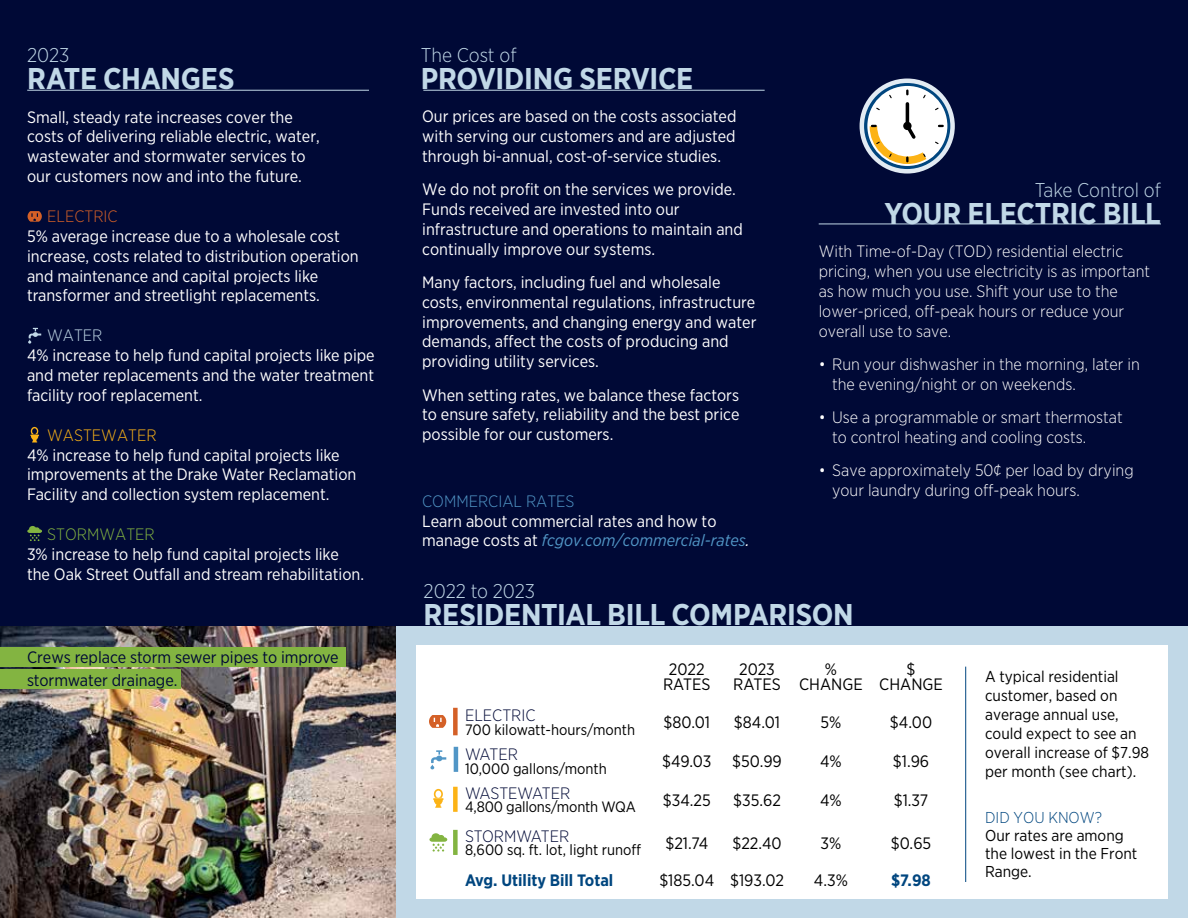
<style>
.page{position:relative;width:1188px;height:918px;background:#fff}
.page>*{position:absolute;margin:0;border:0;box-sizing:border-box;transform-origin:0 0}
.t1{font:700 30px "Gotham Narrow";letter-spacing:-.01em;color:#c1d8e7}
.t2{font:300 19.95px "Gotham Narrow";color:#c1d8e7}
.t3{font:16.5px/19.8px "Gotham Narrow";color:#fff}
.t4{font:300 16.5px/19.8px "Gotham Narrow";color:#fff}
.t5{font:16.5px/15px "Gotham Narrow";color:#000;text-align:center}
.t6{font:16.5px/22.5px "Gotham Narrow";color:#000936}
.t7{font:300 16.5px "Gotham Narrow";color:#000936}
.t8{font:700 16.5px "Gotham Narrow";color:#00467f}
.t9{font:300 16.5px "Gotham Narrow";color:#5196c6}
.t10{font:300 16.5px "Gotham Narrow";color:#fcb316}
.t11{font:300 16.5px "Gotham Narrow";color:#83b441}
.t12{font:300 16.5px "Gotham Narrow";color:#d46027}
.t13{font:300 16.5px "Gotham Narrow";color:#c1d8e7}
.t14{font:15.75px/18.9px "Gotham Narrow";color:#000}
.t15{font:300 15.75px "Gotham Narrow";color:#00467f}
.t16{font:15px "Gotham Narrow";color:#000}
.s1{font-style:italic;color:#5196c6}
.s2{font-style:italic}
</style>
<div class="page">
<div style="left:0;top:0;width:1188px;height:725px;background:#000936"></div>
<hr style="left:423px;top:90px;width:342px;height:1px;background:#c1d8e7">
<hr style="left:27px;top:90px;width:342px;height:1px;background:#c1d8e7">
<hr style="left:819px;top:224px;width:342px;height:1px;background:#c1d8e7">
<svg style="left:861px;top:79px;width:93px;height:94px"></svg>
<hr style="left:906px;top:104px;width:3px;height:23px;background:#000">
<img style="left:0;top:627px;width:396px;height:291px">
<svg style="left:28px;top:328px;width:13px;height:16px"></svg>
<div style="left:0;top:647px;width:346px;height:20px;background:#83b441"></div>
<div style="left:0;top:669px;width:181px;height:20px;background:#83b441"></div>
<svg style="left:28px;top:211px;width:14px;height:11px"></svg>
<svg style="left:30px;top:427px;width:9px;height:15px"></svg>
<svg style="left:27px;top:526px;width:15px;height:15px"></svg>
<div style="left:396px;top:627px;width:792px;height:291px;background:#c1d8e7"></div>
<div style="left:416px;top:645px;width:751px;height:254px;background:#fff"></div>
<div style="left:453px;top:708px;width:5px;height:27px;background:#d46027"></div>
<hr style="left:454px;top:747px;width:4px;height:25px;background:#5196c6">
<div style="left:453px;top:787px;width:5px;height:25px;background:#fcb316"></div>
<div style="left:453px;top:830px;width:5px;height:25px;background:#83b441"></div>
<svg style="left:430px;top:750px;width:16px;height:19px"></svg>
<svg style="left:429px;top:715px;width:17px;height:13px"></svg>
<svg style="left:433px;top:789px;width:11px;height:19px"></svg>
<svg style="left:429px;top:833px;width:18px;height:19px"></svg>
<div style="left:860px;top:79px;width:95px;height:95px;border:4px solid #e2ebf3;border-radius:50%"></div>
<hr style="left:965px;top:667px;width:1px;height:215px;background:#00467f">
<p class="t2" style="left:27px;top:43px;width:44px">2023</p>
<h1 class="t1" style="left:27px;top:60px;width:209px">RATE CHANGES</h1>
<p class="t3" style="left:27px;top:107px;width:294px">Small, steady rate increases cover the costs of delivering reliable electric, water, wastewater and stormwater services to our customers now and into the future.</p>
<p class="t12" style="left:47px;top:206px;width:72px">ELECTRIC</p>
<p class="t3" style="left:27px;top:226px;width:333px">5% average increase due to a wholesale cost increase, costs related to distribution operation and maintenance and capital projects like transformer and streetlight replacements.</p>
<p class="t13" style="left:47px;top:325px;width:57px">WATER</p>
<p class="t3" style="left:27px;top:345px;width:349px;text-align:justify">4% increase to help fund capital projects like pipe and meter replacements and the water treatment facility roof replacement.</p>
<p class="t10" style="left:47px;top:425px;width:111px">WASTEWATER</p>
<p class="t3" style="left:27px;top:445px;width:331px">4% increase to help fund capital projects like improvements at the Drake Water Reclamation<br>Facility and collection system replacement.</p>
<p class="t11" style="left:47px;top:524px;width:109px">STORMWATER</p>
<p class="t3" style="left:27px;top:544px;width:339px">3% increase to help fund capital projects like the Oak Street Outfall and stream rehabilitation.</p>
<p class="t6" style="left:27px;top:646px;width:313px">Crews replace storm sewer pipes to improve stormwater drainage.</p>
<p class="t2" style="left:421px;top:43px;width:97px">The Cost of</p>
<h1 class="t1" style="left:421px;top:60px;width:274px">PROVIDING SERVICE</h1>
<p class="t3" style="left:422px;top:106px;width:316px;text-align:justify">Our prices are based on the costs associated with serving our customers and are adjusted through bi-annual, cost-of-service studies.</p>
<p class="t3" style="left:422px;top:179px;width:322px">We do not profit on the services we provide.<br>Funds received are invested into our infrastructure and operations to maintain and continually improve our systems.</p>
<p class="t3" style="left:422px;top:272px;width:336px">Many factors, including fuel and wholesale costs, environmental regulations, infrastructure improvements, and changing energy and water demands, affect the costs of producing and providing utility services.</p>
<p class="t3" style="left:422px;top:385px;width:319px;text-align:justify">When setting rates, we balance these factors to ensure safety, reliability and the best price possible for our customers.</p>
<p class="t9" style="left:422px;top:491px;width:154px">COMMERCIAL RATES</p>
<p class="t3" style="left:422px;top:511px;width:329px">Learn about commercial rates and how to manage costs at <span class="s1">fcgov.com/commercial-rates</span><span class="s2">.</span></p>
<p class="t2" style="left:1035px;top:178px;width:128px">Take Control of</p>
<h1 class="t1" style="left:885px;top:194px;width:278px">YOUR ELECTRIC BILL</h1>
<p class="t4" style="left:819px;top:241px;width:333px">With Time-of-Day (TOD) residential electric pricing, when you use electricity is as important as how much you use. Shift your use to the lower-priced, off-peak hours or reduce your overall use to save.</p>
<p class="t4" style="left:832px;top:354px;width:309px;text-indent:-13px">• Run your dishwasher in the morning, later in the evening/night or on weekends.</p>
<p class="t4" style="left:832px;top:407px;width:292px;text-indent:-13px">• Use a programmable or smart thermostat to control heating and cooling costs.</p>
<p class="t4" style="left:832px;top:460px;width:303px;text-indent:-13px">• Save approximately 50¢ per load by drying your laundry during off-peak hours.</p>
<p class="t2" style="left:424px;top:579px;width:113px">2022 to 2023</p>
<h1 class="t1" style="left:424px;top:595px;width:432px">RESIDENTIAL BILL COMPARISON</h1>
<p class="t5" style="left:663px;top:661px;width:49px">2022<br>RATES</p>
<p class="t5" style="left:733px;top:661px;width:49px">2023<br>RATES</p>
<p class="t5" style="left:799px;top:661px;width:65px">%<br>CHANGE</p>
<p class="t5" style="left:879px;top:661px;width:65px">$<br>CHANGE</p>
<p class="t7" style="left:465px;top:706px;width:72px">ELECTRIC</p>
<p class="t16" style="left:465px;top:720px;width:172px">700 kilowatt-hours/month</p>
<p class="t5" style="left:664px;top:715px;width:48px">$80.01</p>
<p class="t5" style="left:734px;top:715px;width:48px">$84.01</p>
<p class="t5" style="left:821px;top:715px;width:22px">5%</p>
<p class="t5" style="left:890px;top:715px;width:44px">$4.00</p>
<p class="t7" style="left:465px;top:744px;width:54px">WATER</p>
<p class="t16" style="left:465px;top:759px;width:143px">10,000 gallons/month</p>
<p class="t5" style="left:662px;top:753px;width:121px">$49.03 $50.99</p>
<p class="t5" style="left:820px;top:753px;width:23px">4%</p>
<p class="t5" style="left:893px;top:753px;width:38px">$1.96</p>
<p class="t7" style="left:465px;top:783px;width:107px">WASTEWATER</p>
<p class="t16" style="left:465px;top:798px;width:172px">4,800 gallons/month WQA</p>
<p class="t5" style="left:663px;top:792px;width:50px">$34.25</p>
<p class="t5" style="left:733px;top:792px;width:49px">$35.62</p>
<p class="t5" style="left:820px;top:792px;width:23px">4%</p>
<p class="t5" style="left:894px;top:792px;width:36px">$1.37</p>
<p class="t7" style="left:465px;top:826px;width:106px">STORMWATER</p>
<p class="t16" style="left:465px;top:841px;width:178px">8,600 sq. ft. lot, light runoff</p>
<p class="t5" style="left:665px;top:835px;width:44px">$21.74</p>
<p class="t5" style="left:732px;top:835px;width:51px">$22.40</p>
<p class="t5" style="left:821px;top:835px;width:22px">3%</p>
<p class="t5" style="left:891px;top:835px;width:42px">$0.65</p>
<p class="t8" style="left:465px;top:869px;width:150px">Avg. Utility Bill Total</p>
<p class="t5" style="left:659px;top:872px;width:126px">$185.04 $193.02</p>
<p class="t5" style="left:814px;top:872px;width:35px">4.3%</p>
<p class="t8" style="left:891px;top:869px;width:41px">$7.98</p>
<p class="t14" style="left:985px;top:667px;width:166px">A typical residential customer, based on average annual use, could expect to see an overall increase of $7.98 per month (see chart).</p>
<p class="t15" style="left:985px;top:808px;width:119px">DID YOU KNOW?</p>
<p class="t14" style="left:985px;top:826px;width:154px;line-height:18px">Our rates are among the lowest in the Front<br>Range.</p>
</div>
